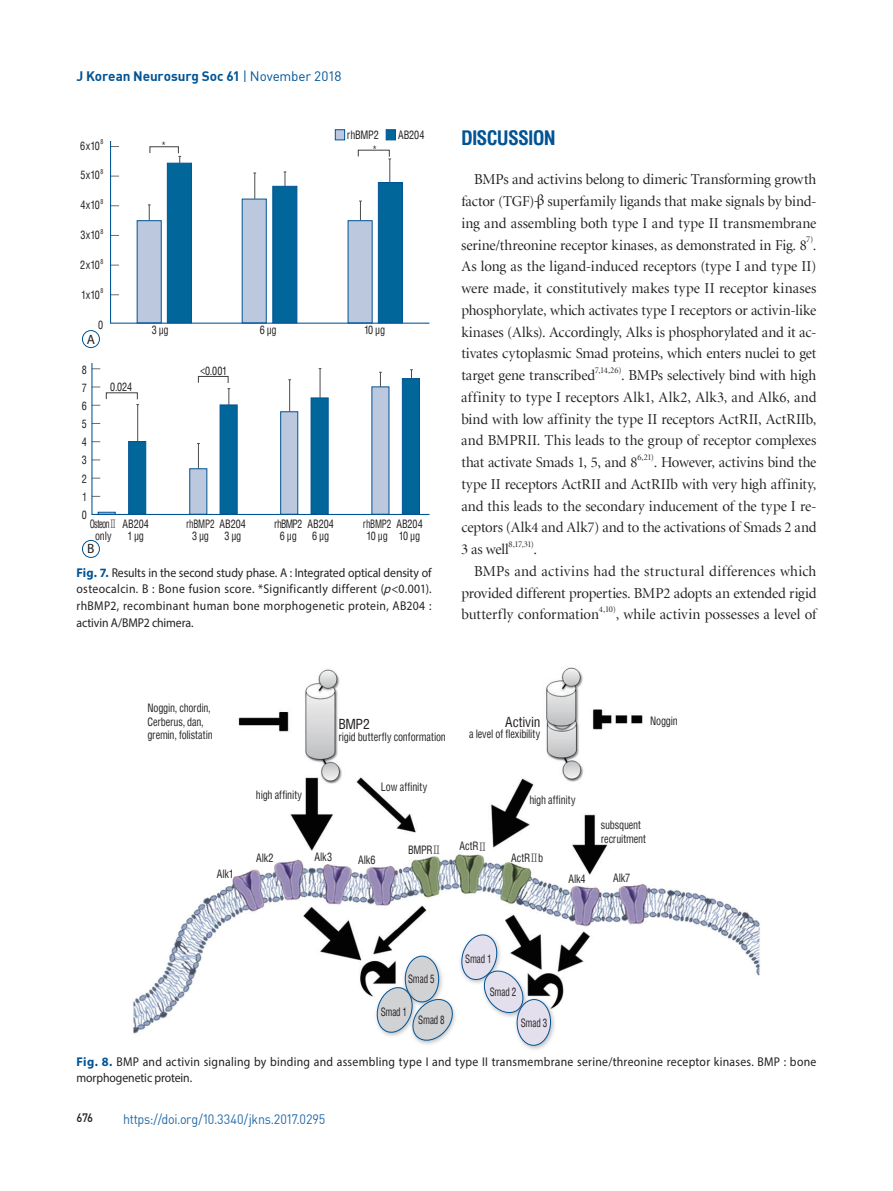
<style>
.page{position:relative;width:893px;height:1191px;background:#fff}
.page>*{position:absolute;margin:0;border:0;box-sizing:border-box;transform-origin:0 0}
.t1{font:700 condensed 19.5px "Helvetica";letter-spacing:-.045em;color:#005495}
.t2{font:15px/21.8px "Minion LT Display";letter-spacing:-.005em;color:#231f20;text-align:justify}
.t3{font:15px "Minion LT Display";letter-spacing:.02em;color:#231f20}
.t4{font:13.5px "DIN";letter-spacing:-.02em;color:#2369a5;scale:.93 1}
.t5{font:700 13.5px "DIN";letter-spacing:-.005em;color:#005495}
.t6{font:condensed 13.5px "Helvetica";letter-spacing:-.01em;color:#231f20}
.t7{font:13.5px "Myriad Pro";color:#231f20}
.t8{font:12.75px/16.5px "Myriad Pro";letter-spacing:.02em;color:#231f20;text-align:justify;scale:.92 1}
.t9{font:12px "Dinmed";color:#231f20;scale:.93 1}
.t10{font:condensed 11.25px/18.1px "Helvetica";letter-spacing:-.015em;color:#231f20;text-align:center;scale:.9 1}
.t11{font:condensed 11.25px/12px "Helvetica";letter-spacing:-.015em;color:#231f20;text-align:center;scale:.8 1}
.t12{font:condensed 11.25px/12px "Helvetica";letter-spacing:-.075em;color:#231f20;text-align:center;scale:.75 1}
.t13{font:condensed 11.25px "Helvetica";letter-spacing:.005em;color:#231f20;scale:.9 1}
.t14{font:condensed 11.25px/12px "Helvetica";letter-spacing:-.05em;color:#231f20;text-align:center;scale:.85 1}
.t15{font:8.7px "Minion LT Display";letter-spacing:-.045em;color:#231f20}
.t16{font:condensed 6.6px "Helvetica";color:#231f20;scale:.9 1}
.s1{font-weight:400}
.s2{font-family:"Adobe Myungjo Std";font-weight:500;font-stretch:normal}
.s3{font-weight:700;color:#005495}
.s4{font-style:italic}
.s5{font-family:"Minion Pro"}
</style>
<div class="page">
<div style="left:335px;top:129px;width:10px;height:11px;background:#bbc8dd;border:1px solid #005495"></div>
<div style="left:386px;top:129px;width:10px;height:11px;background:#01669a;border:1px solid #005495"></div>
<svg style="left:91px;top:363px;width:339px;height:152px"></svg>
<svg style="left:110px;top:140px;width:320px;height:184px"></svg>
<svg style="left:148px;top:205px;width:3px;height:15px"></svg>
<hr style="left:137px;top:404px;width:1px;height:37px;background:#4b4c4d">
<svg style="left:197px;top:443px;width:3px;height:25px"></svg>
<svg style="left:227px;top:388px;width:3px;height:17px"></svg>
<hr style="left:289px;top:380px;width:1px;height:31px;background:#4b4c4d">
<svg style="left:319px;top:368px;width:2px;height:30px"></svg>
<svg style="left:379px;top:372px;width:3px;height:15px"></svg>
<svg style="left:410px;top:369px;width:3px;height:9px"></svg>
<svg style="left:178px;top:156px;width:3px;height:7px"></svg>
<svg style="left:253px;top:173px;width:3px;height:26px"></svg>
<svg style="left:284px;top:172px;width:2px;height:14px"></svg>
<svg style="left:359px;top:201px;width:3px;height:19px"></svg>
<svg style="left:388px;top:159px;width:3px;height:23px"></svg>
<div style="left:198px;top:376px;width:30px;height:7px;border:1px solid #3e3e3f"></div>
<div style="left:150px;top:146px;width:29px;height:7px;border:1px solid #3e3e3f"></div>
<img style="left:133px;top:667px;width:627px;height:367px">
<div style="left:373px;top:985px;width:45px;height:53px;background:#fff"></div>
<div style="left:481px;top:968px;width:47px;height:51px;background:#fdfdfd"></div>
<div style="left:514px;top:996px;width:42px;height:55px;background:#231f20;opacity:.3"></div>
<div style="left:517px;top:999px;width:34px;height:46px;background:#e4dfed;border-radius:50%"></div>
<div style="left:516px;top:999px;width:35px;height:46px;border:1px solid #005495;border-radius:50%"></div>
<div style="left:409px;top:996px;width:49px;height:50px;background:#231f20;opacity:.3"></div>
<svg style="left:374px;top:931px;width:151px;height:112px"></svg>
<div style="left:82px;top:330px;width:18px;height:18px;border:1px solid #005495;border-radius:50%"></div>
<div style="left:82px;top:540px;width:18px;height:17px;border:1px solid #005495;border-radius:50%"></div>
<p class="t5" style="left:76px;top:68px;width:266px">J Korean Neurosurg Soc 61 <span class="s1">| November 2018</span></p>
<p class="t10" style="left:347px;top:125px;width:37px">rhBMP2</p>
<p class="t10" style="left:398px;top:125px;width:31px">AB204</p>
<p class="t10" style="left:80px;top:136px;width:23px">6x10</p>
<p class="t16" style="left:100px;top:137px;width:5px">8</p>
<p class="t10" style="left:81px;top:166px;width:23px">5x10</p>
<p class="t16" style="left:100px;top:167px;width:5px">8</p>
<p class="t10" style="left:81px;top:196px;width:23px">4x10</p>
<p class="t16" style="left:100px;top:197px;width:5px">8</p>
<p class="t10" style="left:80px;top:226px;width:23px">3x10</p>
<p class="t16" style="left:100px;top:227px;width:5px">8</p>
<p class="t10" style="left:80px;top:256px;width:24px">2x10</p>
<p class="t16" style="left:100px;top:257px;width:5px">8</p>
<p class="t10" style="left:81px;top:286px;width:22px">1x10</p>
<p class="t16" style="left:100px;top:287px;width:5px">8</p>
<p class="t10" style="left:98px;top:315px;width:7px">0</p>
<p class="t10" style="left:82px;top:360px;width:8px;text-align:justify">8<br>7<br>6<br>5<br>4<br>3<br>2<br>1<br>0</p>
<p class="t10" style="left:161px;top:136px;width:7px">*</p>
<p class="t10" style="left:372px;top:140px;width:7px">*</p>
<p class="t10" style="left:152px;top:321px;width:20px">3 µg</p>
<p class="t10" style="left:260px;top:321px;width:20px">6 µg</p>
<p class="t10" style="left:364px;top:321px;width:25px">10 µg</p>
<p class="t10" style="left:200px;top:361px;width:32px">&lt;0.001</p>
<p class="t7" style="left:87px;top:331px;width:10px">A</p>
<p class="t10" style="left:110px;top:378px;width:26px">0.024</p>
<p class="t12" style="left:90px;top:517px;width:38px">Osteon<span class="s2">Ⅱ </span>only</p>
<p class="t10" style="left:123px;top:517px;width:31px;line-height:12px">AB204<br>1 µg</p>
<p class="t11" style="left:186px;top:517px;width:37px">rhBMP2<br>3 µg</p>
<p class="t10" style="left:220px;top:517px;width:31px;line-height:12px">AB204<br>3 µg</p>
<p class="t14" style="left:274px;top:517px;width:35px">rhBMP2<br>6 µg</p>
<p class="t10" style="left:308px;top:517px;width:31px;line-height:12px">AB204<br>6 µg</p>
<p class="t11" style="left:363px;top:517px;width:37px">rhBMP2<br>10 µg</p>
<p class="t10" style="left:396px;top:517px;width:31px;line-height:12px;text-align:left">AB204<br>10 µg</p>
<p class="t7" style="left:87px;top:540px;width:9px">B</p>
<p class="t8" style="left:77px;top:564px;width:387px"><span class="s3">Fig. 7.</span> Results in the second study phase. A : Integrated optical density of osteocalcin. B : Bone fusion score. *Significantly different (<span class="s4">p</span>&lt;0.001). rhBMP2, recombinant human bone morphogenetic protein, AB204 : activin A/BMP2 chimera.</p>
<h1 class="t1" style="left:461px;top:125px;width:96px">DISCUSSION</h1>
<p class="t2" style="left:461px;top:169px;width:357px;text-indent:13px">BMPs and activins belong to dimeric Transforming growth factor (TGF)‐<span class="s5">β</span> superfamily ligands that make signals by bind&shy;ing and assembling both type I and type II transmembrane serine/threonine receptor kinases, as demonstrated in Fig. 8 .</p>
<p class="t15" style="left:806px;top:235px;width:9px">7)</p>
<p class="t2" style="left:461px;top:256px;width:357px">As long as the ligand-induced receptors (type I and type II) were made, it constitutively makes type II receptor kinases phosphorylate, which activates type I receptors or activin-like kinases (Alks). Accordingly, Alks is phosphorylated and it ac&shy;tivates cytoplasmic Smad proteins, which enters nuclei to get target gene transcribed</p>
<p class="t15" style="left:595px;top:366px;width:28px">7,14,26)</p>
<p class="t2" style="left:461px;top:365px;width:357px;text-indent:160px">. BMPs selectively bind with high affinity to type I receptors Alk1, Alk2, Alk3, and Alk6, and bind with low affinity the type II receptors ActRII, ActRIIb, and BMPRII. This leads to the group of receptor complexes that activate Smads 1, 5, and 8</p>
<p class="t15" style="left:637px;top:453px;width:18px">6,21)</p>
<p class="t2" style="left:461px;top:452px;width:357px;text-indent:192px">. However, activins bind the type II receptors ActRII and ActRIIb with very high affinity, and this leads to the secondary inducement of the type I re&shy;ceptors (Alk4 and Alk7) and to the activations of Smads 2 and 3 as well</p>
<p class="t15" style="left:509px;top:540px;width:27px">8,17,31)</p>
<p class="t2" style="left:534px;top:539px;width:5px">.</p>
<p class="t3" style="left:474px;top:564px;width:344px">BMPs and activins had the structural differences which</p>
<p class="t2" style="left:461px;top:582px;width:357px">provided different properties. BMP2 adopts an extended rigid</p>
<p class="t2" style="left:461px;top:604px;width:139px">butterfly conformation</p>
<p class="t15" style="left:599px;top:605px;width:19px">4,10)</p>
<p class="t2" style="left:616px;top:604px;width:202px">, while activin possesses a level of</p>
<p class="t10" style="left:147px;top:701px;width:74px;line-height:13.5px;text-align:left">Noggin, chordin,<br>Cerberus, dan, gremin, folistatin</p>
<p class="t10" style="left:256px;top:786px;width:53px">high affinity</p>
<p class="t6" style="left:338px;top:715px;width:33px">BMP2</p>
<p class="t10" style="left:338px;top:727px;width:121px">rigid butterfly conformation</p>
<p class="t13" style="left:381px;top:779px;width:53px">Low affinity</p>
<p class="t6" style="left:505px;top:713px;width:37px">Activin</p>
<p class="t10" style="left:469px;top:725px;width:80px">a level of flexibility</p>
<p class="t10" style="left:529px;top:790px;width:53px">high affinity</p>
<p class="t10" style="left:650px;top:711px;width:32px">Noggin</p>
<p class="t10" style="left:217px;top:864px;width:21px">Alk1</p>
<p class="t10" style="left:256px;top:849px;width:21px">Alk2</p>
<p class="t10" style="left:315px;top:847px;width:21px">Alk3</p>
<p class="t10" style="left:358px;top:850px;width:21px">Alk6</p>
<p class="t10" style="left:408px;top:840px;width:39px">BMPR<span class="s2">Ⅱ</span></p>
<p class="t10" style="left:460px;top:837px;width:33px">ActR<span class="s2">Ⅱ</span></p>
<p class="t10" style="left:511px;top:848px;width:37px">ActR<span class="s2">Ⅱ</span>b</p>
<p class="t10" style="left:601px;top:818px;width:52px;line-height:13.5px;text-align:left">subsquent recruitment</p>
<p class="t10" style="left:568px;top:870px;width:21px">Alk4</p>
<p class="t10" style="left:613px;top:869px;width:21px">Alk7</p>
<p class="t11" style="left:408px;top:973px;width:35px">Smad 5</p>
<p class="t11" style="left:381px;top:1005px;width:34px">Smad 1</p>
<p class="t11" style="left:418px;top:1013px;width:35px">Smad 8</p>
<p class="t11" style="left:465px;top:952px;width:34px">Smad 1</p>
<p class="t11" style="left:490px;top:986px;width:35px">Smad 2</p>
<p class="t11" style="left:521px;top:1016px;width:35px">Smad 3</p>
<p class="t8" style="left:77px;top:1052px;width:806px"><span class="s3">Fig. 8.</span> BMP and activin signaling by binding and assembling type I and type II transmembrane serine/threonine receptor kinases. BMP : bone morphogenetic protein.</p>
<p class="t9" style="left:77px;top:1109px;width:19px">676</p>
<p class="t4" style="left:123px;top:1110px;width:219px">https://doi.org/10.3340/jkns.2017.0295</p>
</div>
